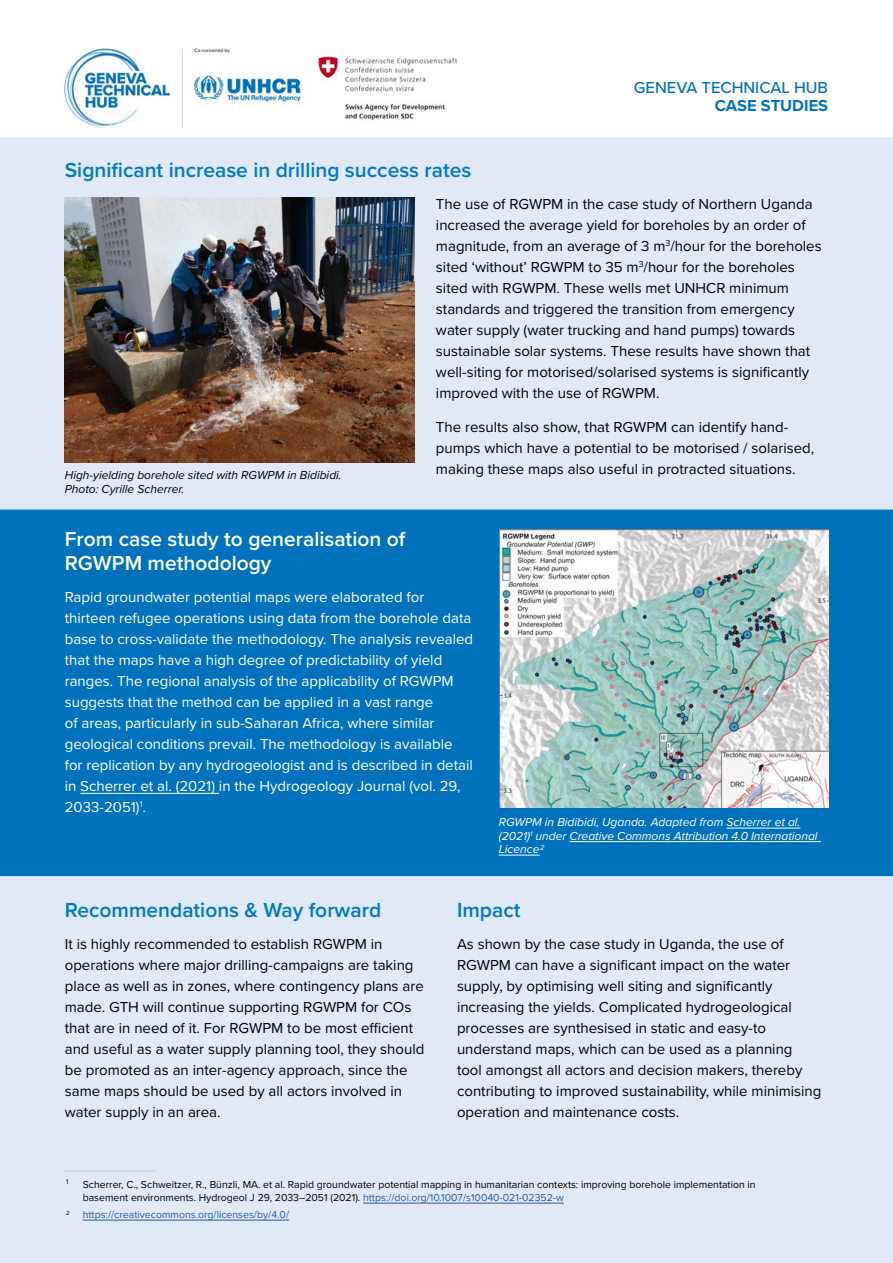
<style>
.page{position:relative;width:893px;height:1263px;background:#fff}
.page>*{position:absolute;margin:0;border:0;box-sizing:border-box;transform-origin:0 0}
.t1{font:600 21px "Proxima Nova";color:#007ac1}
.t2{font:600 21px/24px "Proxima Nova";color:#fff}
.t3{font:500 16.5px "Proxima Nova";color:#0072bc}
.t4{font:700 16.5px "Proxima Nova";color:#0072bc}
.t5{font:15px/21px "Proxima Nova";color:#000001}
.t6{font:15px/21px "Proxima Nova";color:#fff}
.t7{font:italic 12px/13.5px "Proxima Nova";color:#fff}
.t8{font:italic 12px/13.5px "Proxima Nova";color:#000}
.t9{font:10.5px/13.5px "Proxima Nova";color:#000001}
.t10{font:10.5px "Proxima Nova";color:#215e9e}
.t11{font:7.05px "Proxima Nova";color:#000001}
.s1{color:#215e9e}
</style>
<div class="page">
<div style="left:0;top:137px;width:893px;height:1126px;background:#e1e8f6"></div>
<div style="left:0;top:509px;width:893px;height:367px;background:#0072bc"></div>
<img style="left:65px;top:197px;width:350px;height:266px">
<hr style="left:80px;top:793px;width:139px;height:1px;background:#fff">
<img style="left:499px;top:529px;width:329px;height:279px">
<hr style="left:727px;top:828px;width:73px;height:1px;background:#fff">
<hr style="left:570px;top:841px;width:251px;height:1px;background:#fff">
<hr style="left:499px;top:855px;width:41px;height:1px;background:#fff">
<img style="left:63px;top:48px;width:394px;height:79px">
<hr style="left:363px;top:1203px;width:201px;height:1px;background:#215e9e">
<hr style="left:83px;top:1220px;width:206px;height:1px;background:#215e9e">
<hr style="left:65px;top:1170px;width:90px;height:2px;background:#c7d6ee">
<h1 class="t1" style="left:65px;top:154px;width:408px">Significant increase in drilling success rates</h1>
<p class="t3" style="left:634px;top:75px;width:196px">GENEVA TECHNICAL HUB</p>
<p class="t4" style="left:715px;top:93px;width:115px">CASE STUDIES</p>
<p class="t5" style="left:436px;top:193px;width:387px">The use of RGWPM in the case study of Northern Uganda increased the average yield for boreholes by an order of magnitude, from an average of 3 m<sup>3</sup>/hour for the boreholes sited ‘without’ RGWPM to 35 m<sup>3</sup>/hour for the boreholes sited with RGWPM. These wells met UNHCR minimum standards and triggered the transition from emergency water supply (water trucking and hand pumps) towards sustainable solar systems. These results have shown that well-siting for motorised/solarised systems is significantly improved with the use of RGWPM.</p>
<p class="t5" style="left:436px;top:416px;width:380px">The results also show, that RGWPM can identify hand&shy;pumps which have a potential to be motorised / solarised, making these maps also useful in protracted situations.</p>
<p class="t8" style="left:65px;top:468px;width:278px">High-yielding borehole sited with RGWPM in Bidibidi.<br>Photo: Cyrille Scherrer.</p>
<h1 class="t2" style="left:65px;top:526px;width:342px">From case study to generalisation of<br>RGWPM methodology</h1>
<p class="t6" style="left:65px;top:586px;width:410px">Rapid groundwater potential maps were elaborated for thirteen refugee operations using data from the borehole data base to cross-validate the methodology. The analysis revealed that the maps have a high degree of predictability of yield ranges. The regional analysis of the applicability of RGWPM suggests that the method can be applied in a vast range<br>of areas, particularly in sub-Saharan Africa, where similar geological conditions prevail. The methodology is available for replication by any hydrogeologist and is described in detail in Scherrer et al. (2021) in the Hydrogeology Journal (vol. 29, 2033-2051)<sup>1</sup>.</p>
<h1 class="t1" style="left:65px;top:894px;width:318px">Recommendations &amp; Way forward</h1>
<p class="t5" style="left:65px;top:933px;width:361px">It is highly recommended to establish RGWPM in operations where major drilling-campaigns are taking place as well as in zones, where contingency plans are made. GTH will continue supporting RGWPM for COs that are in need of it. For RGWPM to be most efficient and useful as a water supply planning tool, they should be promoted as an inter-agency approach, since the same maps should be used by all actors involved in water supply in an area.</p>
<p class="t7" style="left:499px;top:815px;width:320px">RGWPM in Bidibidi, Uganda. Adapted from Scherrer et al.<br>(2 02 1)<sup>1</sup> under Creative Commons Attribution 4.0 International<br>Licence2</p>
<h1 class="t1" style="left:457px;top:894px;width:65px">Impact</h1>
<p class="t5" style="left:457px;top:933px;width:366px">As shown by the case study in Uganda, the use of RGWPM can have a significant impact on the water supply, by optimising well siting and significantly increasing the yields. Complicated hydrogeological processes are synthesised in static and easy-to understand maps, which can be used as a planning<br>tool amongst all actors and decision makers, thereby contributing to improved sustainability, while minimising operation and maintenance costs.</p>
<p class="t11" style="left:66px;top:1176px;width:4px">1</p>
<p class="t9" style="left:83px;top:1177px;width:674px">Scherrer, C., Schweitzer, R., Bünzli, MA. et al. Rapid groundwater potential mapping in humanitarian contexts: improving borehole implementation in basement environments. Hydrogeol J 29, 2033–2051 (2021). <span class="s1">https://doi.org/10.1007/s10040-021-02352-w</span></p>
<p class="t10" style="left:66px;top:1207px;width:224px"><sup>2</sup> https://creativecommons.org/licenses/by/4.0/</p>
</div>
